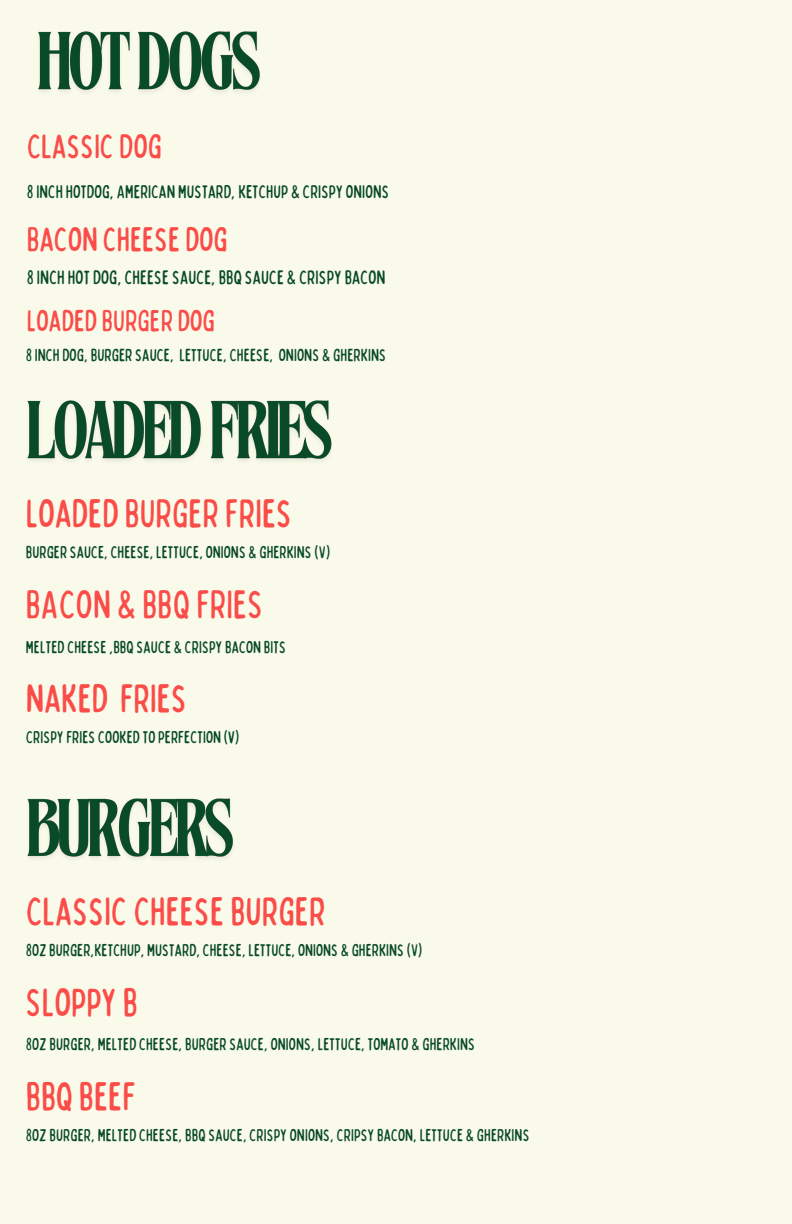
<style>
.page{position:relative;width:792px;height:1224px;background:#fafaea}
.page>*{position:absolute;margin:0;border:0;box-sizing:border-box;transform-origin:0 0}
.t1{font:condensed 39.9px "Bobby Jones Soft";color:#fa4c48}
.t2{font:condensed 34.2px "Bobby Jones Soft";color:#fa4c48}
.t3{font:condensed 30.2px "Bobby Jones Soft";color:#fa4c48}
.t4{font:condensed 19.6px "Bobby Jones Soft";color:#094b29}
.t5{font:condensed 18.6px "Bobby Jones Soft";color:#094b29}
.t6{font:condensed 17.5px "Bobby Jones Soft";color:#094b29}
.t7{font:condensed 17.3px "Bobby Jones Soft";letter-spacing:.005em;color:#094b29}
</style>
<div class="page">
<img style="left:27px;top:400px;width:305px;height:61px">
<img style="left:38px;top:31px;width:222px;height:61px">
<img style="left:27px;top:798px;width:206px;height:61px">
<h3 class="t2" style="left:27px;top:124px;width:137px">CLASSIC DOG</h3>
<p class="t5" style="left:27px;top:180px;width:364px">8INCHHOTDOG, AMERICAN MUSTARD, KETCHUP &amp; CRISPY ONIONS</p>
<h2 class="t2" style="left:27px;top:218px;width:202px">BACON CHEESE DOG</h2>
<p class="t4" style="left:27px;top:265px;width:360px">8INCHHOT DOG, CHEESE SAUCE,BBQ SAUCE &amp; CRISPYBACON</p>
<h3 class="t3" style="left:27px;top:302px;width:190px">LOADED BURGER DOG</h3>
<p class="t6" style="left:26px;top:344px;width:362px">8INCH DOG,BURGER SAUCE, LETTUCE, CHEESE, ONIONS &amp; GHERKINS</p>
<h4 class="t1" style="left:26px;top:488px;width:268px">LOADED BURGER FRIES</h4>
<h6 class="t7" style="left:26px;top:541px;width:306px">BURGER SAUCE, CHEESE,LETTUCE, ONIONS &amp; GHERKINS (V)</h6>
<h5 class="t1" style="left:26px;top:579px;width:239px">BACON &amp; BBQ FRIES</h5>
<p class="t7" style="left:26px;top:636px;width:262px">MELTED CHEESE,BBQ SAUCE &amp; CRISPYBACON BITS</p>
<h4 class="t1" style="left:26px;top:673px;width:163px">NAKED FRIES</h4>
<h6 class="t7" style="left:26px;top:726px;width:215px">CRISPYFRIES COOKED TO PERFECTION (V)</h6>
<h3 class="t1" style="left:26px;top:886px;width:301px">CLASSIC CHEESEBURGER</h3>
<p class="t7" style="left:26px;top:939px;width:398px">8OZ BURGER,KETCHUP, MUSTARD, CHEESE,LETTUCE, ONIONS &amp; GHERKINS (V)</p>
<h3 class="t1" style="left:26px;top:977px;width:114px">SLOPPYB</h3>
<p class="t7" style="left:26px;top:1034px;width:451px">8OZ BURGER, MELTED CHEESE,BURGER SAUCE, ONIONS,LETTUCE,TOMATO &amp; GHERKINS</p>
<h3 class="t1" style="left:26px;top:1071px;width:111px">BBQ BEEF</h3>
<p class="t7" style="left:26px;top:1124px;width:505px">8OZ BURGER, MELTED CHEESE,BBQ SAUCE, CRISPY ONIONS, CRIPSYBACON,LETTUCE &amp; GHERKINS</p>
</div>
